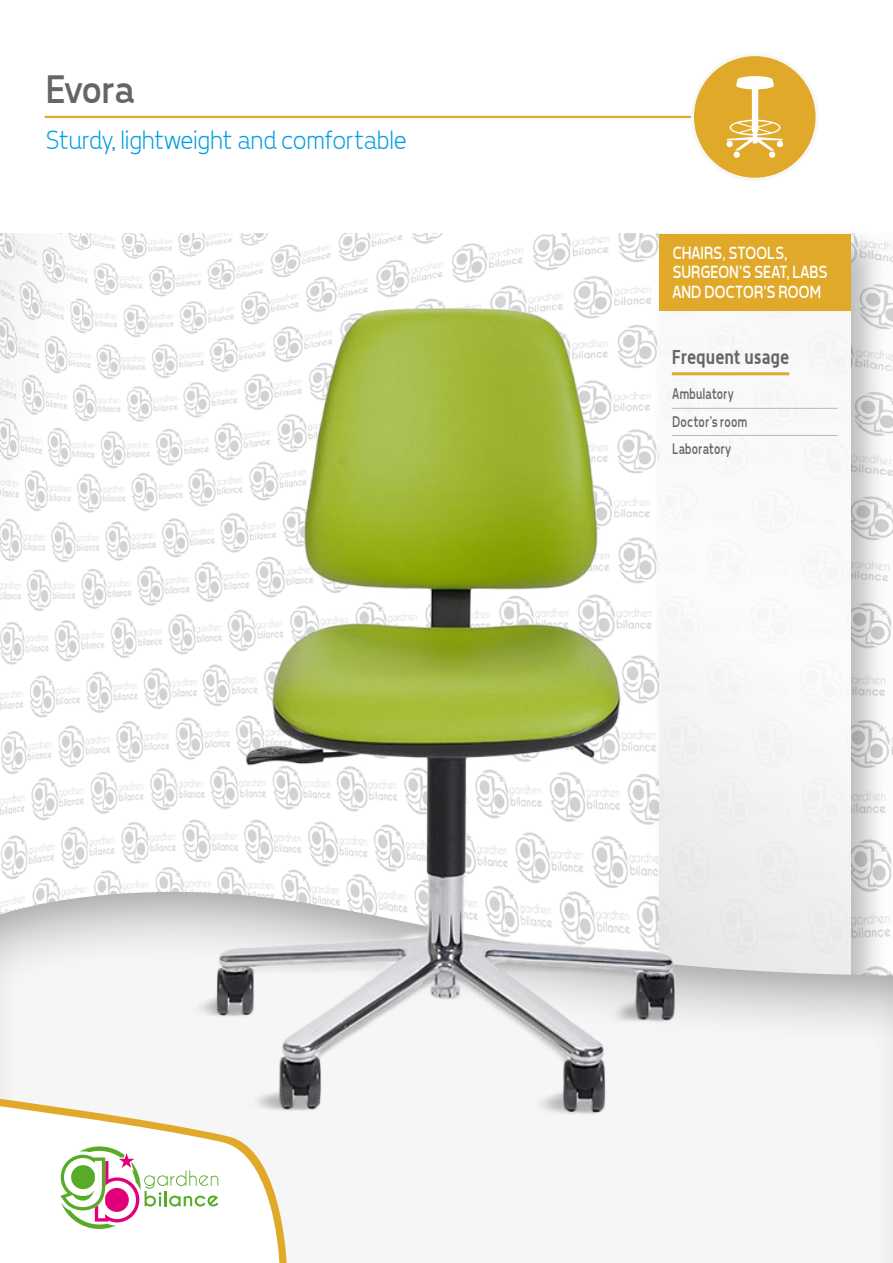
<style>
.page{position:relative;width:893px;height:1263px;background:#fff}
.page>*{position:absolute;margin:0;border:0;box-sizing:border-box;transform-origin:0 0}
.Titolo-Paragrafo{font:40.5px "Tepeno Sans";letter-spacing:-.025em;color:#646567}
.t1{font:300 27px "Tepeno Sans";letter-spacing:-.005em;color:#009ee0}
.t2{font:700 19.5px "Alwyn";letter-spacing:.005em;color:#646567;scale:.9 1}
.t3{font:18px/19.5px "Tepeno Sans";letter-spacing:-.01em;color:#fff;scale:.9 1}
.Uso-Frequente{font:15.75px "Tepeno Sans";letter-spacing:.01em;color:#646567;scale:.8 1}
</style>
<div class="page">
<div style="left:659px;top:234px;width:191px;height:77px;background:#e0a92a"></div>
<div style="left:0;top:882px;width:893px;height:381px;background:#f6f6f6"></div>
<svg style="left:60px;top:1183px;width:221px;height:80px"></svg>
<img style="left:0;top:244px;width:893px;height:939px">
<hr style="left:45px;top:116px;width:671px;height:2px;background:#e0a92a">
<div style="left:692px;top:55px;width:125px;height:124px;background:#e0a92a;border-radius:50%"></div>
<div style="left:691px;top:53px;width:128px;height:128px;border:3px solid #f6f6f6;border-radius:50%"></div>
<svg style="left:727px;top:76px;width:56px;height:74px"></svg>
<div style="left:734px;top:151px;width:6px;height:7px;background:#fff;border-radius:50%"></div>
<div style="left:769px;top:151px;width:6px;height:7px;background:#fff;border-radius:50%"></div>
<p class="Titolo-Paragrafo" style="left:44px;top:65px;width:89px">Evora</p>
<p class="t1" style="left:45px;top:124px;width:362px">Sturdy, lightweight and comfortable</p>
<p class="t3" style="left:672px;top:243px;width:174px">CHAIRS, STOOLS,<br>SURGEON’S SEAT, LABS<br>AND DOCTOR’S ROOM</p>
<p class="t2" style="left:672px;top:345px;width:132px">Frequent usage</p>
<p class="Uso-Frequente" style="left:672px;top:385px;width:78px">Ambulatory</p>
<p class="Uso-Frequente" style="left:672px;top:412px;width:95px">Doctor’s room</p>
<p class="Uso-Frequente" style="left:672px;top:439px;width:75px">Laboratory</p>
</div>
